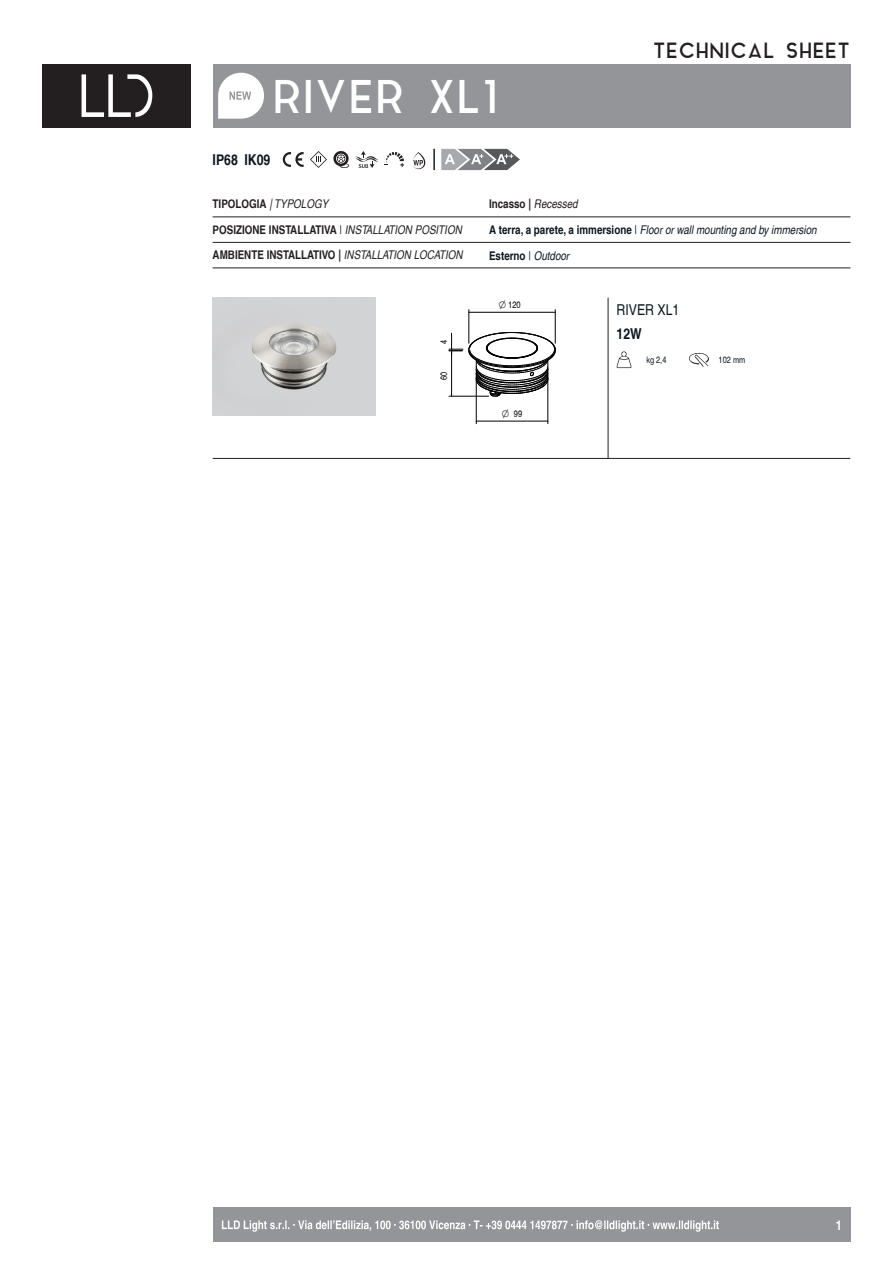
<style>
.page{position:relative;width:893px;height:1263px;background:#fff}
.page>*{position:absolute;margin:0;border:0;box-sizing:border-box;transform-origin:0 0}
.t1{font:45px "Aqua Grotesque";color:#fff}
.t2{font:21px "Aqua Grotesque";color:#231f20}
.t3{font:700 condensed 15px "Helvetica LT";color:#0d1720}
.t4{font:condensed 15px "Helvetica";color:#0d1720}
.t5{font:700 condensed 13.5px "Helvetica LT";color:#fff}
.t6{font:700 condensed 12px "Helvetica LT";color:#231f20}
.t7{font:italic condensed 12px "Helvetica LT";color:#0d1720}
.t8{font:700 condensed 12px "Helvetica LT";color:#0d1720}
.t9{font:condensed 9.15px "Helvetica";color:#000}
.t10{font:condensed 9px "Helvetica";color:#0d1720}
.s1{font-weight:400;font-style:italic}
.s2{font-family:"Helvetica";font-weight:400}
.s3{font-weight:700;font-style:normal}
.s4{font-family:"Helvetica";font-style:normal}
</style>
<div class="page">
<div style="left:43px;top:64px;width:148px;height:64px;background:#231f20"></div>
<svg style="left:82px;top:74px;width:70px;height:43px"></svg>
<div style="left:213px;top:1208px;width:637px;height:34px;background:#939598"></div>
<svg style="left:441px;top:149px;width:79px;height:21px"></svg>
<hr style="left:433px;top:149px;width:2px;height:21px;background:#231f20">
<hr style="left:213px;top:217px;width:276px;height:1px;background:#231f20">
<hr style="left:489px;top:217px;width:361px;height:1px;background:#231f20">
<hr style="left:213px;top:242px;width:276px;height:1px;background:#231f20">
<hr style="left:489px;top:242px;width:361px;height:1px;background:#231f20">
<hr style="left:213px;top:268px;width:276px;height:1px;background:#231f20">
<hr style="left:489px;top:268px;width:361px;height:1px;background:#231f20">
<svg style="left:333px;top:151px;width:16px;height:17px"></svg>
<svg style="left:282px;top:152px;width:22px;height:15px"></svg>
<svg style="left:222px;top:1220px;width:497px;height:12px"></svg>
<svg style="left:385px;top:152px;width:19px;height:15px"></svg>
<hr style="left:608px;top:298px;width:1px;height:160px;background:#231f20">
<svg style="left:616px;top:351px;width:16px;height:17px"></svg>
<svg style="left:689px;top:353px;width:20px;height:13px"></svg>
<hr style="left:213px;top:458px;width:637px;height:1px;background:#231f20">
<svg style="left:310px;top:151px;width:17px;height:17px"></svg>
<img style="left:213px;top:298px;width:163px;height:117px">
<svg style="left:469px;top:332px;width:87px;height:65px"></svg>
<hr style="left:469px;top:310px;width:1px;height:33px;background:#000">
<hr style="left:555px;top:310px;width:1px;height:33px;background:#000">
<hr style="left:469px;top:312px;width:86px;height:1px;background:#000">
<svg style="left:449px;top:333px;width:14px;height:22px"></svg>
<hr style="left:449px;top:396px;width:40px;height:1px;background:#000">
<hr style="left:451px;top:351px;width:1px;height:45px;background:#000">
<hr style="left:476px;top:377px;width:1px;height:47px;background:#000">
<hr style="left:548px;top:377px;width:1px;height:47px;background:#000">
<hr style="left:476px;top:421px;width:72px;height:1px;background:#000">
<svg style="left:355px;top:151px;width:23px;height:17px"></svg>
<div style="left:213px;top:64px;width:637px;height:64px;background:#939598"></div>
<svg style="left:218px;top:73px;width:46px;height:46px"></svg>
<svg style="left:412px;top:152px;width:14px;height:17px"></svg>
<p class="t1" style="left:272px;top:73px;width:227px">RIVER XL1</p>
<p class="t2" style="left:653px;top:40px;width:199px">TECHNICAL SHEET</p>
<p class="t3" style="left:213px;top:150px;width:59px">IP68 IK09</p>
<p class="t6" style="left:213px;top:197px;width:117px">TIPOLOGIA <span class="s1">| TYPOLOGY</span></p>
<p class="t6" style="left:489px;top:197px;width:90px">Incasso | <span class="s1">Recessed</span></p>
<p class="t6" style="left:213px;top:222px;width:251px">POSIZIONE INSTALLATIVA <span class="s2">|</span> <span class="s1">INSTALLATION POSITION</span></p>
<p class="t7" style="left:489px;top:223px;width:329px"><span class="s3">A terra, a parete, a immersione</span> <span class="s4">|</span> Floor or wall mounting and by immersion</p>
<p class="t6" style="left:213px;top:248px;width:251px">AMBIENTE INSTALLATIVO | <span class="s1">INSTALLATION LOCATION</span></p>
<p class="t8" style="left:489px;top:248px;width:82px">Esterno <span class="s2">|</span> <span class="s1">Outdoor</span></p>
<p class="t9" style="left:438px;top:344px;width:6px;rotate:-90deg">4</p>
<p class="t9" style="left:438px;top:380px;width:10px;rotate:-90deg">60</p>
<p class="t9" style="left:508px;top:299px;width:14px">120</p>
<p class="t9" style="left:514px;top:408px;width:10px">99</p>
<p class="t4" style="left:617px;top:301px;width:64px">RIVER XL1</p>
<p class="t3" style="left:617px;top:324px;width:27px">12W</p>
<p class="t10" style="left:646px;top:355px;width:22px">kg 2,4</p>
<p class="t10" style="left:719px;top:355px;width:28px">102 mm</p>
<p class="t5" style="left:836px;top:1216px;width:8px">1</p>
</div>
